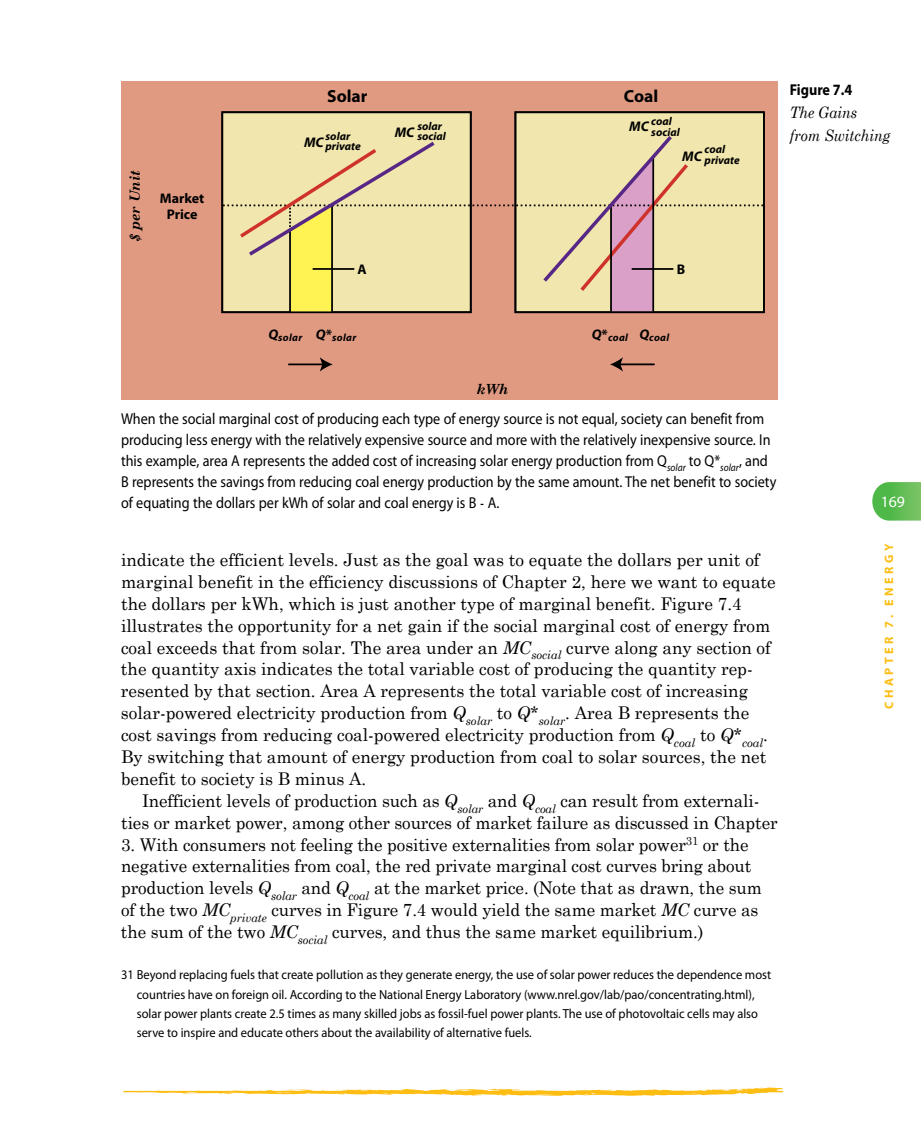
<style>
.page{position:relative;width:921px;height:1148px;background:#fff}
.page>*{position:absolute;margin:0;border:0;box-sizing:border-box;transform-origin:0 0}
.t1{font:17.5px/21.9px "Century Schoolbook";color:#000}
.t2{font:700 17.5px "Myriad Pro";color:#000}
.t3{font:15.75px/21px "Myriad Pro";color:#000;scale:.9 1}
.t4{font:italic 15.75px/22.8px "Century Schoolbook";color:#000;scale:.9 1}
.t5{font:700 15.75px "Myriad Pro";color:#000;scale:.9 1}
.t6{font:15.75px "Myriad Pro";color:#fff}
.t7{font:700 14px/15.8px "Myriad Pro";color:#000;text-align:center}
.t8{font:italic 700 14px "Century Schoolbook";color:#000}
.t9{font:italic 700 14px "Myriad Pro";letter-spacing:-.005em;color:#000}
.t10{font:13.12px/19.2px "Myriad Pro";color:#000;scale:.95 1}
.t11{font:700 12.25px "Myriad Pro";letter-spacing:.28em;color:#fdbd12}
.t12{font:italic 700 11.38px/10.5px "Myriad Pro";color:#000}
.t13{font:italic 700 10.5px "Myriad Pro";letter-spacing:.03em;color:#000}
.s1{font-family:"Century Schoolbook"}
.s2{font-style:italic}
</style>
<div class="page">
<hr style="left:123px;top:1090px;width:660px;height:2px;background:#fdbd12">
<svg style="left:123px;top:1091px;width:19px;height:2px"></svg>
<svg style="left:148px;top:1087px;width:635px;height:8px"></svg>
<svg style="left:872px;top:482px;width:48px;height:38px;background:#6ac160"></svg>
<div style="left:121px;top:81px;width:656px;height:319px;background:#e19a82"></div>
<div style="left:515px;top:112px;width:248px;height:200px;background:#f1e6ad"></div>
<div style="left:222px;top:112px;width:248px;height:200px;background:#f1e6ad"></div>
<div style="left:514px;top:111px;width:250px;height:202px;border:2px solid #000"></div>
<div style="left:221px;top:111px;width:250px;height:202px;border:2px solid #000"></div>
<hr style="left:289px;top:231px;width:2px;height:81px;background:#000">
<hr style="left:331px;top:204px;width:2px;height:108px;background:#000">
<hr style="left:288px;top:363px;width:35px;height:2px;background:#000">
<svg style="left:320px;top:357px;width:13px;height:14px"></svg>
<svg style="left:223px;top:132px;width:541px;height:179px"></svg>
<hr style="left:619px;top:363px;width:35px;height:2px;background:#000">
<svg style="left:610px;top:357px;width:13px;height:14px"></svg>
<p class="t8" style="left:124px;top:242px;width:74px;rotate:-90deg">$ per Unit</p>
<p class="t7" style="left:160px;top:190px;width:46px">Market<br>Price</p>
<p class="t2" style="left:327px;top:85px;width:42px">Solar</p>
<p class="t12" style="left:325px;top:130px;width:37px">solar private</p>
<p class="t9" style="left:304px;top:133px;width:21px">MC</p>
<p class="t2" style="left:624px;top:85px;width:36px">Coal</p>
<p class="t12" style="left:417px;top:120px;width:30px">solar social</p>
<p class="t12" style="left:651px;top:116px;width:30px">coal social</p>
<p class="t9" style="left:629px;top:118px;width:21px">MC</p>
<p class="t9" style="left:395px;top:123px;width:21px">MC</p>
<p class="t12" style="left:704px;top:144px;width:37px">coal private</p>
<p class="t9" style="left:682px;top:148px;width:21px">MC</p>
<p class="t5" style="left:789px;top:79px;width:71px">Figure 7.4</p>
<p class="t4" style="left:789px;top:100px;width:113px">The Gains from Switching</p>
<p class="t7" style="left:357px;top:261px;width:11px">A</p>
<p class="t7" style="left:676px;top:261px;width:10px">B</p>
<p class="t13" style="left:268px;top:330px;width:89px"><sup>Q</sup>solar <sup>Q</sup><sup>*</sup>solar</p>
<p class="t8" style="left:476px;top:378px;width:33px">kWh</p>
<p class="t13" style="left:591px;top:330px;width:79px"><sup>Q</sup><sup>*</sup>coal <sup>Q</sup>coal</p>
<p class="t3" style="left:121px;top:408px;width:729px">When the social marginal cost of producing each type of energy source is not equal, society can benefit from producing less energy with the relatively expensive source and more with the relatively inexpensive source. In this example, area A represents the added cost of increasing solar energy production from Q<sub>solar</sub> to Q*<sub>solar</sub>, and B represents the savings from reducing coal energy production by the same amount. The net benefit to society of equating the dollars per kWh of solar and coal energy is B <span class="s1">-</span> A.</p>
<p class="t1" style="left:121px;top:547px;width:656px">indicate the efficient levels. Just as the goal was to equate the dollars per unit of marginal benefit in the efficiency discussions of Chapter 2, here we want to equate the dollars per kWh, which is just another type of marginal benefit. Figure 7.4 illustrates the opportunity for a net gain if the social marginal cost of energy from coal exceeds that from solar. The area under an <span class="s2">MC</span><sub>social</sub> curve along any section of the quantity axis indicates the total variable cost of producing the quantity rep&shy;resented by that section. Area A represents the total variable cost of increasing solar-powered electricity production from <span class="s2">Q</span><sub>solar</sub> to <span class="s2">Q</span>*<sub>solar</sub>. Area B represents the cost savings from reducing coal-powered electricity production from <span class="s2">Q</span><sub>coal</sub> to <span class="s2">Q</span>*<sub>coal</sub>.<br>By switching that amount of energy production from coal to solar sources, the net benefit to society is B minus A.</p>
<p class="t1" style="left:121px;top:787px;width:658px;text-align:center">Inefficient levels of production such as <span class="s2">Q</span><sub>solar</sub> and <span class="s2">Q</span><sub>coal</sub> can result from externali-<br>ties or market power, among other sources of market failure as discussed in Chapter</p>
<p class="t1" style="left:121px;top:831px;width:642px">3. With consumers not feeling the positive externalities from solar power<sup>31</sup> or the negative externalities from coal, the red private marginal cost curves bring about production levels <span class="s2">Q</span><sub>solar</sub> and <span class="s2">Q</span><sub>coal</sub> at the market price. (Note that as drawn, the sum of the two <span class="s2">MC</span><sub>private</sub> curves in Figure 7.4 would yield the same market <span class="s2">MC</span> curve as the sum of the two <span class="s2">MC</span><sub>social</sub> curves, and thus the same market equilibrium.)</p>
<p class="t10" style="left:137px;top:965px;width:669px;text-indent:-16px">31 Beyond replacing fuels that create pollution as they generate energy, the use of solar power reduces the dependence most countries have on foreign oil. According to the National Energy Laboratory (www.nrel.gov/lab/pao/concentrating.html), solar power plants create 2.5 times as many skilled jobs as fossil-fuel power plants. The use of photovoltaic cells may also serve to inspire and educate others about the availability of alternative fuels.</p>
<p class="t6" style="left:880px;top:492px;width:26px">169</p>
<p class="t11" style="left:881px;top:708px;width:166px;rotate:-90deg">ch apter 7. Energy</p>
</div>
